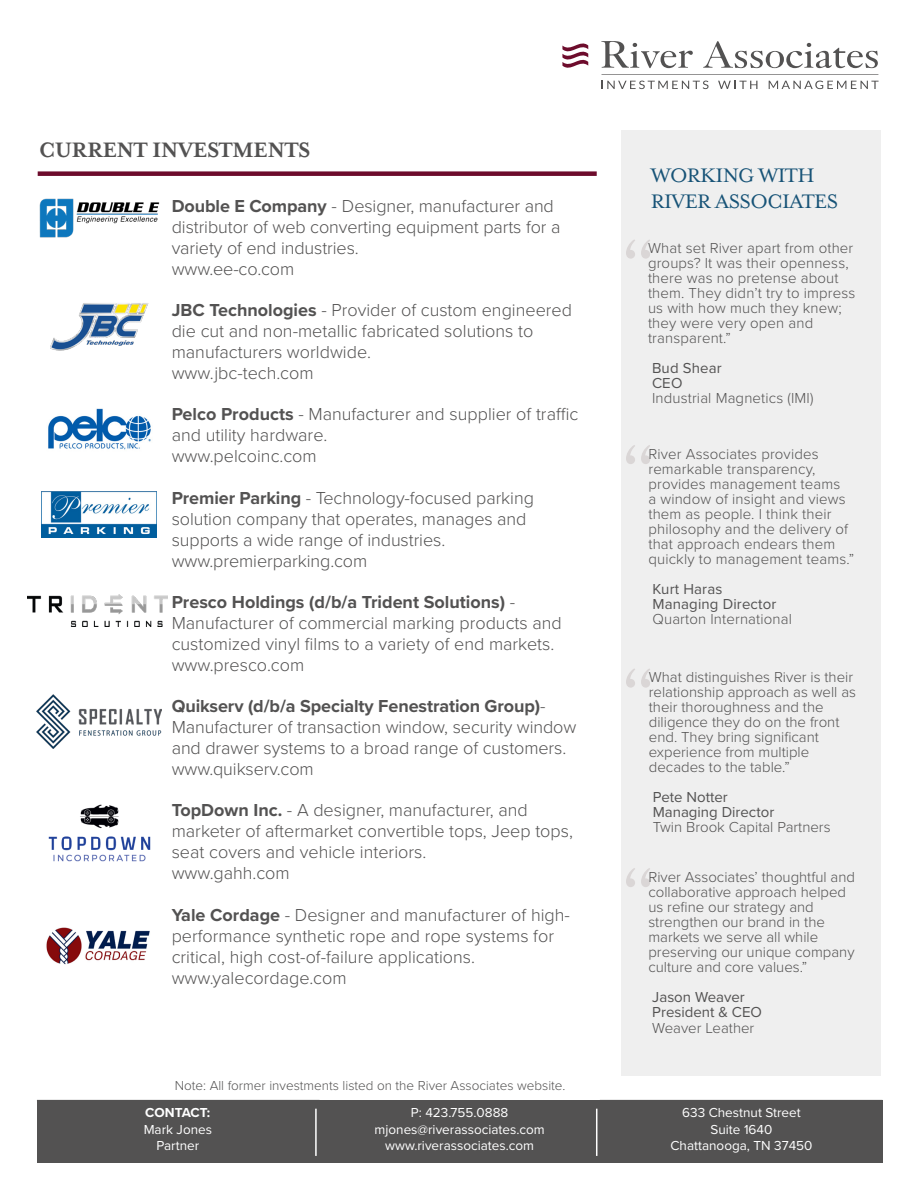
<style>
.page{position:relative;width:918px;height:1188px;background:#fff}
.page>*{position:absolute;margin:0;border:0;box-sizing:border-box;transform-origin:0 0}
.t1{font:90px "Mrs Eaves XL Serif OT";color:#dad6d6}
.t2{font:700 24px "Mrs Eaves XL Serif OT";color:#535252}
.t3{font:22.5px/25.2px "Mrs Eaves XL Serif OT";color:#175377}
.t4{font:300 18px/21px "Proxima Nova";color:#535252}
.t5{font:300 15px/15px "Proxima Nova";letter-spacing:.01em;color:#535252}
.t6{font:15px/15px "Proxima Nova";color:#535252}
.t7{font:13.5px "Proxima Nova";color:#fff}
.t8{font:300 13.5px "Proxima Nova";color:#535252}
.t9{font:700 13.5px "Proxima Nova";color:#fff}
.s1{font-weight:700}
.s2{font-weight:400}
</style>
<div class="page">
<div style="left:621px;top:130px;width:260px;height:946px;background:#efefef"></div>
<div style="left:37px;top:1100px;width:845px;height:62px;background:#535252"></div>
<hr style="left:315px;top:1109px;width:2px;height:47px;background:#fff">
<hr style="left:596px;top:1109px;width:1px;height:47px;background:#fff">
<img style="left:40px;top:198px;width:119px;height:40px">
<img style="left:41px;top:491px;width:115px;height:46px">
<div style="left:38px;top:171px;width:559px;height:5px;background:#6d0c2c"></div>
<svg style="left:562px;top:43px;width:26px;height:25px"></svg>
<svg style="left:601px;top:41px;width:92px;height:27px"></svg>
<svg style="left:703px;top:41px;width:175px;height:27px"></svg>
<svg style="left:601px;top:81px;width:108px;height:8px"></svg>
<svg style="left:718px;top:81px;width:39px;height:8px"></svg>
<svg style="left:769px;top:81px;width:110px;height:8px"></svg>
<svg style="left:601px;top:74px;width:278px;height:1px"></svg>
<img style="left:48px;top:804px;width:103px;height:58px">
<img style="left:50px;top:303px;width:99px;height:48px">
<img style="left:46px;top:928px;width:104px;height:36px">
<img style="left:48px;top:408px;width:103px;height:42px">
<img style="left:37px;top:694px;width:125px;height:55px">
<img style="left:27px;top:594px;width:140px;height:33px">
<p class="t2" style="left:39px;top:138px;width:272px">CURRENT INVESTMENTS</p>
<p class="t4" style="left:172px;top:194px;width:390px"><span class="s1">Double E Company</span> - Designer, manufacturer and distributor of web converting equipment parts for a variety of end industries.<br>www.ee-co.com</p>
<p class="t4" style="left:172px;top:299px;width:402px"><span class="s1">JBC Technologies</span> - Provider of custom engineered die cut and non-metallic fabricated solutions to manufacturers worldwide.<br>www.jbc-tech.com</p>
<p class="t4" style="left:172px;top:403px;width:408px"><span class="s1">Pelco Products</span> - Manufacturer and supplier of traffic and utility hardware.<br>www.pelcoinc.com</p>
<p class="t4" style="left:172px;top:486px;width:364px"><span class="s1">Premier Parking</span> - Technology-focused parking solution company that operates, manages and supports a wide range of industries. www.premierparking.com</p>
<p class="t4" style="left:172px;top:590px;width:392px"><span class="s1">Presco Holdings (d/b/a Trident Solutions)</span> - Manufacturer of commercial marking products and customized vinyl films to a variety of end markets. www.presco.com</p>
<p class="t4" style="left:172px;top:695px;width:406px"><span class="s1">Quikserv (d/b/a Specialty Fenestration Group)</span>- Manufacturer of transaction window, security window and drawer systems to a broad range of customers. www.quikserv.com</p>
<p class="t4" style="left:172px;top:799px;width:403px"><span class="s1">TopDown Inc.</span> - A designer, manufacturer, and marketer of aftermarket convertible tops, Jeep tops, seat covers and vehicle interiors.<br>www.gahh.com</p>
<p class="t4" style="left:172px;top:903px;width:400px"><span class="s1">Yale Cordage</span> - Designer and manufacturer of high&shy;performance synthetic rope and rope systems for critical, high cost-of-failure applications. www.yalecordage.com</p>
<p class="t8" style="left:175px;top:1076px;width:392px">Note: All former investments listed on the River Associates website.</p>
<p class="t9" style="left:145px;top:1103px;width:67px">CONTACT:</p>
<p class="t7" style="left:144px;top:1119px;width:70px">Mark Jones</p>
<p class="t7" style="left:157px;top:1135px;width:44px">Partner</p>
<p class="t7" style="left:411px;top:1103px;width:99px">P: 423.755.0888</p>
<p class="t7" style="left:375px;top:1119px;width:172px">mjones@riverassociates.com</p>
<p class="t7" style="left:385px;top:1135px;width:150px">www.riverassociates.com</p>
<p class="t3" style="left:651px;top:163px;width:188px">WORKING WITH<br>RIVER ASSOCIATES</p>
<p class="t1" style="left:621px;top:223px;width:37px">“</p>
<p class="t5" style="left:648px;top:240px;width:209px">What set River apart from other groups? It was their openness, there was no pretense about them. They didn’t try to impress us with how much they knew; they were very open and transparent.”</p>
<p class="t5" style="left:652px;top:360px;width:163px"><span class="s2">Bud Shear<br>CEO<br></span>Industrial Magnetics (IMI)</p>
<p class="t1" style="left:621px;top:429px;width:37px">“</p>
<p class="t5" style="left:648px;top:446px;width:193px">River Associates provides remarkable transparency, provides management teams</p>
<p class="t5" style="left:648px;top:491px;width:207px">a window of insight and views them as people. I think their philosophy and the delivery of that approach endears them quickly to management teams.”</p>
<p class="t6" style="left:652px;top:581px;width:125px">Kurt Haras<br>Managing Director</p>
<p class="t5" style="left:652px;top:611px;width:141px">Quarton International</p>
<p class="t1" style="left:621px;top:652px;width:37px">“</p>
<p class="t5" style="left:649px;top:669px;width:209px">What distinguishes River is their relationship approach as well as their thoroughness and the diligence they do on the front end. They bring significant experience from multiple decades to the table.”</p>
<p class="t6" style="left:653px;top:789px;width:123px">Pete Notter<br>Managing Director</p>
<p class="t5" style="left:653px;top:819px;width:179px">Twin Brook Capital Partners</p>
<p class="t1" style="left:621px;top:852px;width:37px">“</p>
<p class="t5" style="left:648px;top:868px;width:208px">River Associates’ thoughtful and collaborative approach helped us refine our strategy and strengthen our brand in the markets we serve all while preserving our unique company culture and core values.”</p>
<p class="t6" style="left:652px;top:989px;width:111px">Jason Weaver<br>President &amp; CEO</p>
<p class="t5" style="left:652px;top:1020px;width:104px">Weaver Leather</p>
<p class="t7" style="left:682px;top:1103px;width:120px">633 Chestnut Street</p>
<p class="t7" style="left:711px;top:1119px;width:63px">Suite 1640</p>
<p class="t7" style="left:670px;top:1135px;width:144px">Chattanooga, TN 37450</p>
</div>
